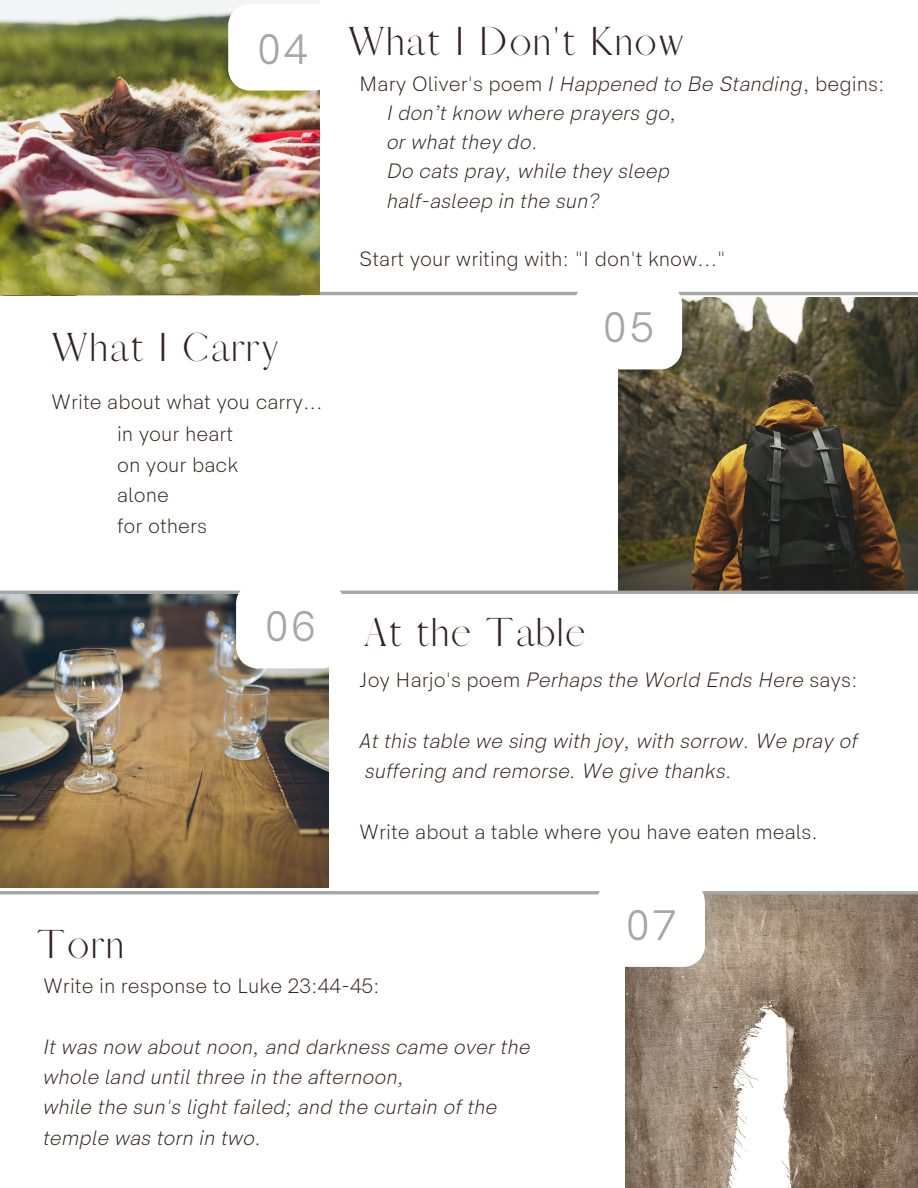
<style>
.page{position:relative;width:918px;height:1188px;background:#fff}
.page>*{position:absolute;margin:0;border:0;box-sizing:border-box;transform-origin:0 0}
.t1{font:43.05px "HK Sentiments";letter-spacing:.06em;color:#a6a6a6}
.t2{font:36.3px "Afrah";letter-spacing:.06em;color:#332322}
.t3{font:italic 300 21px/30.3px "HK Sentiments";color:#332322}
.t4{font:300 21px "HK Sentiments";color:#332322}
.s1{font-style:italic}
.s2{font-style:normal}
</style>
<div class="page">
<img style="left:618px;top:297px;width:300px;height:294px">
<img style="left:625px;top:894px;width:293px;height:294px">
<hr style="left:0;top:591px;width:918px;height:3px;background:#a6a6a6">
<hr style="left:0;top:891px;width:918px;height:3px;background:#a6a6a6">
<hr style="left:0;top:292px;width:918px;height:3px;background:#a6a6a6">
<div style="left:574px;top:283px;width:108px;height:86px;background:#fff;border-radius:22px"></div>
<img style="left:0;top:594px;width:329px;height:294px">
<div style="left:236px;top:582px;width:108px;height:86px;background:#fff;border-radius:22px"></div>
<div style="left:597px;top:880px;width:108px;height:87px;background:#fff;border-radius:22px"></div>
<img style="left:0;top:0;width:320px;height:295px">
<div style="left:228px;top:4px;width:108px;height:87px;background:#fff;border-radius:22px"></div>
<p class="t1" style="left:257px;top:25px;width:52px">04</p>
<p class="t2" style="left:51px;top:324px;width:229px">What I Carry</p>
<p class="t4" style="left:51px;top:390px;width:273px">Write about what you carry...</p>
<p class="t4" style="left:117px;top:423px;width:118px">in your heart</p>
<p class="t4" style="left:117px;top:453px;width:123px">on your back</p>
<p class="t4" style="left:117px;top:483px;width:53px">alone</p>
<p class="t4" style="left:117px;top:514px;width:91px">for others</p>
<p class="t2" style="left:348px;top:19px;width:338px">What I Don't Know</p>
<p class="t4" style="left:359px;top:72px;width:527px">Mary Oliver's poem <span class="s1">I Happened to Be Standing</span>, begins:</p>
<p class="t3" style="left:387px;top:98px;width:292px">I don’t know where prayers go,</p>
<p class="t3" style="left:387px;top:128px;width:153px">or what they do.</p>
<p class="t3" style="left:387px;top:157px;width:285px">Do cats pray, while they sleep</p>
<p class="t3" style="left:387px;top:186px;width:214px">half-asleep in the sun?</p>
<p class="t4" style="left:359px;top:247px;width:368px">Start your writing with: "I don't know..."</p>
<p class="t1" style="left:603px;top:304px;width:52px">05</p>
<p class="t1" style="left:265px;top:603px;width:52px">06</p>
<p class="t2" style="left:364px;top:610px;width:222px">At the Table</p>
<p class="t3" style="left:359px;top:666px;width:500px"><span class="s2">Joy Harjo's poem</span> Perhaps the World Ends Here <span class="s2">says:</span></p>
<p class="t3" style="left:359px;top:727px;width:500px">At this table we sing with joy, with sorrow. We pray of suffering and remorse. We give thanks.</p>
<p class="t4" style="left:359px;top:820px;width:460px">Write about a table where you have eaten meals.</p>
<p class="t2" style="left:37px;top:921px;width:88px">Torn</p>
<p class="t4" style="left:43px;top:974px;width:338px">Write in response to Luke 23:44-45:</p>
<p class="t3" style="left:43px;top:1032px;width:489px">It was now about noon, and darkness came over the whole land until three in the afternoon,</p>
<p class="t3" style="left:43px;top:1093px;width:456px">while the sun's light failed; and the curtain of the temple was torn in two.</p>
<p class="t1" style="left:626px;top:901px;width:52px">07</p>
</div>
